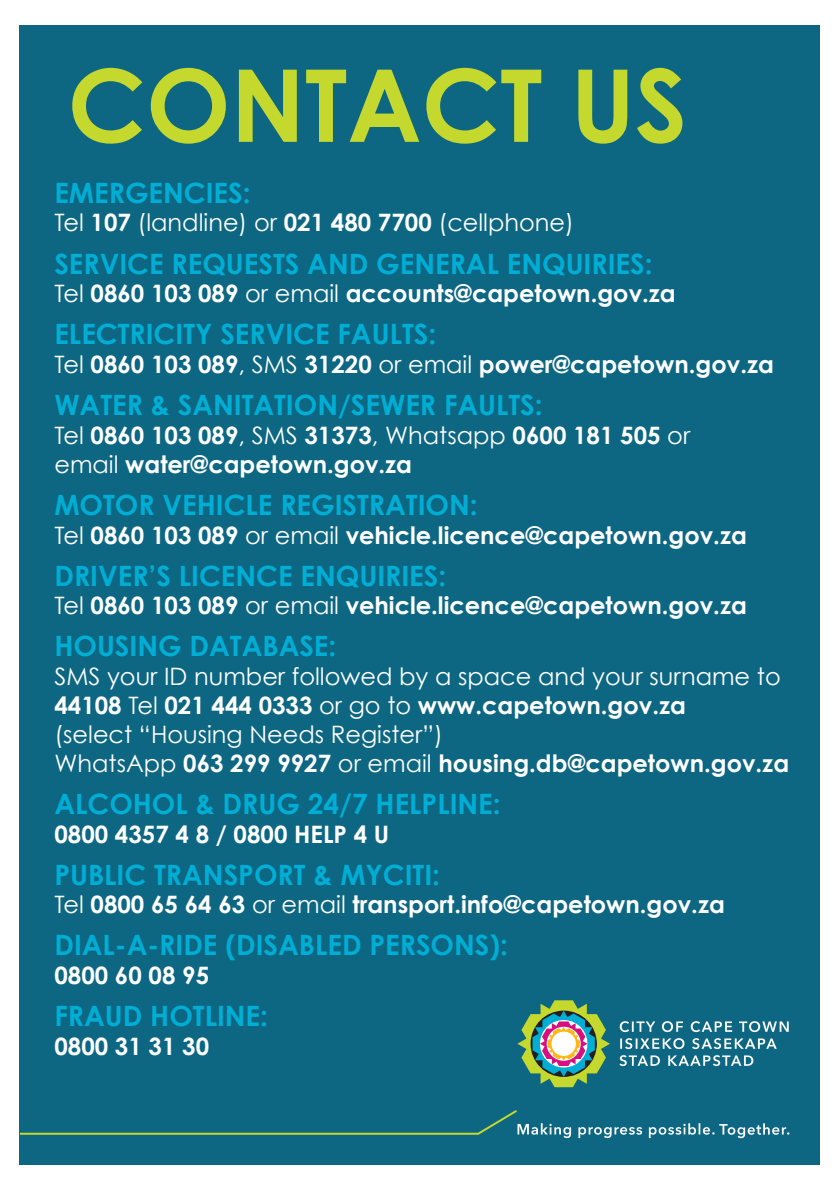
<style>
.page{position:relative;width:840px;height:1191px;background:#fff}
.page>*{position:absolute;margin:0;border:0;box-sizing:border-box;transform-origin:0 0}
.t1{font:700 100.4px "Century Gothic";color:#c4d82d}
.t2{font:700 28px "Century Gothic";color:#00aed5}
.t3{font:700 24px "Century Gothic";color:#fff}
.t4{font:24px "Century Gothic";color:#fff}
.s1{font-weight:700}
.s2{font-weight:400}
</style>
<div class="page">
<div style="left:20px;top:26px;width:799px;height:1139px;background:#0d6783"></div>
<svg style="left:619px;top:1021px;width:169px;height:45px"></svg>
<svg style="left:517px;top:1000px;width:92px;height:87px"></svg>
<svg style="left:19px;top:1108px;width:770px;height:30px"></svg>
<h1 class="t1" style="left:68px;top:42px;width:621px">CONTACT US</h1>
<p class="t2" style="left:54px;top:175px;width:197px">EMERGENCIES:</p>
<p class="t4" style="left:54px;top:208px;width:521px">Tel <span class="s1">107</span> (landline) or <span class="s1">021 480 7700</span> (cellphone)</p>
<p class="t2" style="left:54px;top:246px;width:599px">SERVICE REQUESTS AND GENERAL ENQUIRIES:</p>
<p class="t3" style="left:54px;top:278px;width:622px"><span class="s2">Tel</span> 0860 103 089 <span class="s2">or email</span> accounts@capetown.gov.za</p>
<p class="t2" style="left:54px;top:316px;width:383px">ELECTRICITY SERVICE FAULTS:</p>
<p class="t3" style="left:54px;top:349px;width:720px"><span class="s2">Tel</span> 0860 103 089<span class="s2">, SMS</span> 31220 <span class="s2">or email</span> power@capetown.gov.za</p>
<p class="t2" style="left:54px;top:387px;width:489px">WATER &amp; SANITATION/SEWER FAULTS:</p>
<p class="t3" style="left:54px;top:420px;width:637px"><span class="s2">Tel</span> 0860 103 089<span class="s2">, SMS</span> 31373<span class="s2">, Whatsapp</span> 0600 181 505 <span class="s2">or</span></p>
<p class="t3" style="left:54px;top:449px;width:359px"><span class="s2">email</span> water@capetown.gov.za</p>
<p class="t2" style="left:54px;top:487px;width:424px">MOTOR VEHICLE REGISTRATION:</p>
<p class="t3" style="left:54px;top:520px;width:693px"><span class="s2">Tel</span> 0860 103 089 <span class="s2">or email</span> vehicle.licence@capetown.gov.za</p>
<p class="t2" style="left:54px;top:558px;width:393px">DRIVER’S LICENCE ENQUIRIES:</p>
<p class="t3" style="left:54px;top:590px;width:693px"><span class="s2">Tel</span> 0860 103 089 <span class="s2">or email</span> vehicle.licence@capetown.gov.za</p>
<p class="t2" style="left:54px;top:628px;width:283px">HOUSING DATABASE:</p>
<p class="t4" style="left:54px;top:662px;width:727px">SMS your ID number followed by a space and your surname to</p>
<p class="t3" style="left:54px;top:690px;width:632px">44108 <span class="s2">Tel</span> 021 444 0333 <span class="s2">or go to</span> www.capetown.gov.za</p>
<p class="t4" style="left:54px;top:719px;width:390px">(select “Housing Needs Register”)</p>
<p class="t3" style="left:54px;top:748px;width:735px"><span class="s2">WhatsApp</span> 063 299 9927 <span class="s2">or email</span> housing.db@capetown.gov.za</p>
<p class="t2" style="left:54px;top:786px;width:447px">ALCOHOL &amp; DRUG 24/7 HELPLINE:</p>
<p class="t3" style="left:54px;top:818px;width:336px">0800 4357 4 8 / 0800 HELP 4 U</p>
<p class="t2" style="left:54px;top:856px;width:387px">PUBLIC TRANSPORT &amp; MYCITI:</p>
<p class="t3" style="left:54px;top:889px;width:671px"><span class="s2">Tel</span> 0800 65 64 63 <span class="s2">or email</span> transport.info@capetown.gov.za</p>
<p class="t2" style="left:54px;top:927px;width:455px">DIAL-A-RIDE (DISABLED PERSONS):</p>
<p class="t3" style="left:54px;top:960px;width:156px">0800 60 08 95</p>
<p class="t2" style="left:54px;top:998px;width:215px">FRAUD HOTLINE:</p>
<p class="t3" style="left:54px;top:1031px;width:156px">0800 31 31 30</p>
</div>
